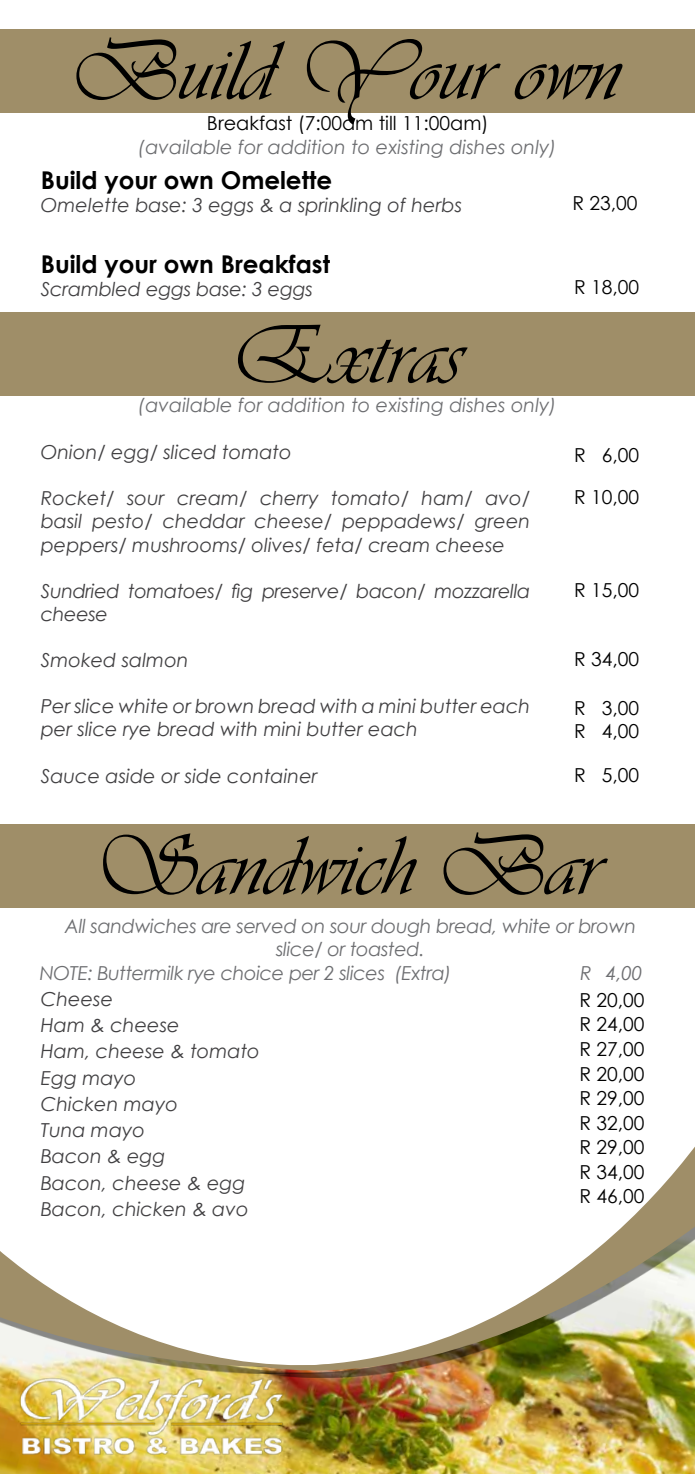
<style>
.page{position:relative;width:695px;height:1474px;background:#fff}
.page>*{position:absolute;margin:0;border:0;box-sizing:border-box;transform-origin:0 0}
.t1{font:87.5px "Vivaldii";color:#000}
.t2{font:700 24.5px "Century Gothic";color:#000}
.t3{font:italic 19.25px/26.2px "Century Gothic";color:#414042}
.t4{font:19.25px/24.5px "Century Gothic";color:#000}
.t5{font:italic 19.25px "Century Gothic";letter-spacing:-.02em;color:#6d6e71}
.t6{font:italic 19.25px "Century Gothic";color:#6d6e71}
.t7{font:italic 19.25px/23.1px "Century Gothic";letter-spacing:-.02em;color:#414042}
</style>
<div class="page">
<img style="left:0;top:1422px;width:694px;height:51px">
<img style="left:465px;top:1148px;width:229px;height:274px">
<img style="left:0;top:1251px;width:465px;height:194px">
<img style="left:13px;top:1371px;width:277px;height:88px">
<div style="left:0;top:29px;width:694px;height:83px;background:#9f8e68"></div>
<div style="left:0;top:313px;width:694px;height:83px;background:#9f8e68"></div>
<div style="left:0;top:824px;width:694px;height:83px;background:#9f8e68"></div>
<h1 class="t1" style="left:69px;top:20px;width:551px">Build Your own</h1>
<p class="t6" style="left:138px;top:134px;width:420px">(available for addition to existing dishes only)</p>
<p class="t4" style="left:207px;top:110px;width:283px">Breakfast (7:00am till 11:00am)</p>
<p class="t2" style="left:41px;top:162px;width:293px">Build your own Omelette</p>
<p class="t3" style="left:41px;top:192px;width:423px">Omelette base: 3 eggs &amp; a sprinkling of herbs</p>
<p class="t2" style="left:41px;top:246px;width:291px">Build your own Breakfast</p>
<p class="t3" style="left:41px;top:276px;width:274px">Scrambled eggs base: 3 eggs</p>
<h1 class="t1" style="left:230px;top:304px;width:233px">Extras</h1>
<p class="t6" style="left:138px;top:392px;width:420px">(available for addition to existing dishes only)</p>
<p class="t3" style="left:41px;top:439px;width:252px">Onion/ egg/ sliced tomato</p>
<p class="t3" style="left:41px;top:486px;width:491px;line-height:23.1px;text-align:justify">Rocket/ sour cream/ cherry tomato/ ham/ avo/ basil pesto/ cheddar cheese/ peppadews/ green peppers/ mushrooms/ olives/ feta/ cream cheese</p>
<p class="t7" style="left:41px;top:579px;width:491px">Sundried tomatoes/ fig preserve/ bacon/ mozzarella cheese</p>
<p class="t3" style="left:41px;top:646px;width:149px">Smoked salmon</p>
<p class="t3" style="left:41px;top:694px;width:491px;line-height:23.1px">Per slice white or brown bread with a mini butter each per slice rye bread with mini butter each</p>
<p class="t3" style="left:41px;top:762px;width:278px">Sauce aside or side container</p>
<p class="t4" style="left:572px;top:191px;width:67px">R 23,00</p>
<p class="t4" style="left:574px;top:275px;width:67px">R 18,00</p>
<p class="t4" style="left:574px;top:442px;width:67px">R 6,00</p>
<p class="t4" style="left:574px;top:485px;width:67px">R 10,00</p>
<p class="t4" style="left:574px;top:577px;width:67px">R 15,00</p>
<p class="t4" style="left:574px;top:646px;width:67px">R 34,00</p>
<p class="t4" style="left:574px;top:695px;width:67px;line-height:23.6px">R 3,00<br>R 4,00</p>
<p class="t4" style="left:574px;top:762px;width:67px">R 5,00</p>
<h1 class="t1" style="left:91px;top:815px;width:509px">Sandwich Bar</h1>
<p class="t5" style="left:65px;top:913px;width:572px">All sandwiches are served on sour dough bread, white or brown</p>
<p class="t5" style="left:276px;top:936px;width:150px">slice/ or toasted.</p>
<p class="t5" style="left:40px;top:959px;width:413px">NOTE: Buttermilk rye choice per 2 slices (Extra)</p>
<p class="t5" style="left:580px;top:959px;width:64px">R 4,00</p>
<p class="t3" style="left:41px;top:985px;width:220px">Cheese<br>Ham &amp; cheese<br>Ham, cheese &amp; tomato<br>Egg mayo<br>Chicken mayo<br>Tuna mayo<br>Bacon &amp; egg<br>Bacon, cheese &amp; egg<br>Bacon, chicken &amp; avo</p>
<p class="t4" style="left:579px;top:987px;width:67px;text-align:justify">R 20,00<br>R 24,00<br>R 27,00<br>R 20,00<br>R 29,00<br>R 32,00<br>R 29,00<br>R 34,00<br>R 46,00</p>
</div>
